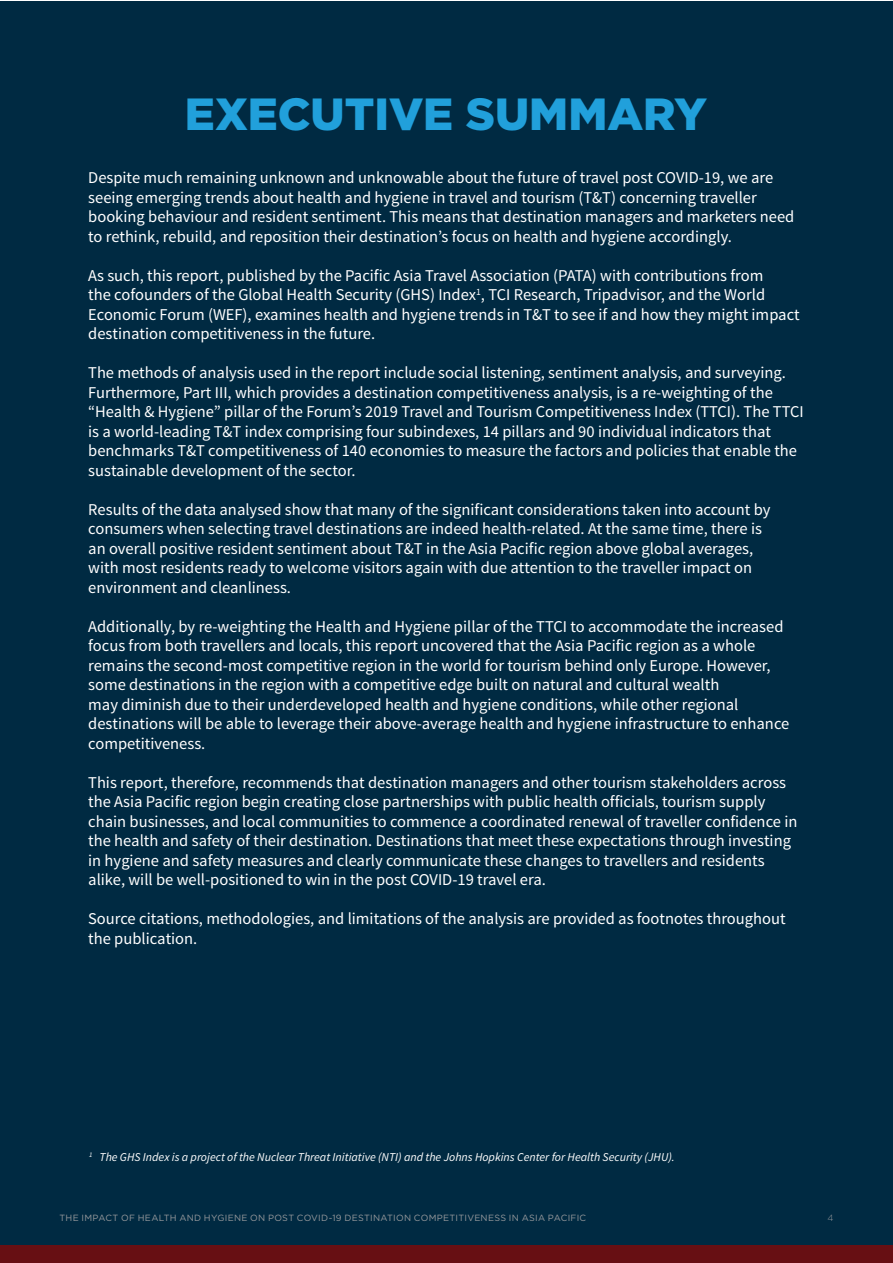
<style>
.page{position:relative;width:893px;height:1263px;background:#fff}
.page>*{position:absolute;margin:0;border:0;box-sizing:border-box;transform-origin:0 0}
.t1{font:900 45px "Gotham";color:#21a0db}
.t2{font:16.5px/19.5px "Source Sans Pro";color:#fff}
.t3{font:italic 12px "Source Sans Pro";color:#fff}
.t4{font:9px "Gotham";letter-spacing:.03em;color:#97999c}
.t5{font:300 9px "Gotham";color:#97999c}
</style>
<div class="page">
<div style="left:0;top:1244px;width:893px;height:19px;background:#670f13"></div>
<div style="left:0;top:1px;width:893px;height:1243px;background:#002a42"></div>
<h1 class="t1" style="left:185px;top:83px;width:523px">EXECUTIVE SUMMARY</h1>
<p class="t2" style="left:88px;top:168px;width:708px">Despite much remaining unknown and unknowable about the future of travel post COVID-19, we are seeing emerging trends about health and hygiene in travel and tourism (T&amp;T) concerning traveller booking behaviour and resident sentiment. This means that destination managers and marketers need to rethink, rebuild, and reposition their destination’s focus on health and hygiene accordingly.</p>
<p class="t2" style="left:88px;top:266px;width:713px">As such, this report, published by the Pacific Asia Travel Association (PATA) with contributions from<br>the cofounders of the Global Health Security (GHS) Index<sup>1</sup>, TCI Research, Tripadvisor, and the World Economic Forum (WEF), examines health and hygiene trends in T&amp;T to see if and how they might impact destination competitiveness in the future.</p>
<p class="t2" style="left:88px;top:363px;width:717px">The methods of analysis used in the report include social listening, sentiment analysis, and surveying.<br>Furthermore, Part III, which provides a destination competitiveness analysis, is a re-weighting of the “Health &amp; Hygiene” pillar of the Forum’s 2019 Travel and Tourism Competitiveness Index (TTCI). The TTCI is a world-leading T&amp;T index comprising four subindexes, 14 pillars and 90 individual indicators that benchmarks T&amp;T competitiveness of 140 economies to measure the factors and policies that enable the sustainable development of the sector.</p>
<p class="t2" style="left:88px;top:500px;width:684px">Results of the data analysed show that many of the significant considerations taken into account by consumers when selecting travel destinations are indeed health-related. At the same time, there is an overall positive resident sentiment about T&amp;T in the Asia Pacific region above global averages, with most residents ready to welcome visitors again with due attention to the traveller impact on environment and cleanliness.</p>
<p class="t2" style="left:88px;top:617px;width:703px">Additionally, by re-weighting the Health and Hygiene pillar of the TTCI to accommodate the increased focus from both travellers and locals, this report uncovered that the Asia Pacific region as a whole remains the second-most competitive region in the world for tourism behind only Europe. However, some destinations in the region with a competitive edge built on natural and cultural wealth<br>may diminish due to their underdeveloped health and hygiene conditions, while other regional destinations will be able to leverage their above-average health and hygiene infrastructure to enhance competitiveness.</p>
<p class="t2" style="left:88px;top:773px;width:711px">This report, therefore, recommends that destination managers and other tourism stakeholders across the Asia Pacific region begin creating close partnerships with public health officials, tourism supply chain businesses, and local communities to commence a coordinated renewal of traveller confidence in the health and safety of their destination. Destinations that meet these expectations through investing in hygiene and safety measures and clearly communicate these changes to travellers and residents alike, will be well-positioned to win in the post COVID-19 travel era.</p>
<p class="t2" style="left:88px;top:909px;width:699px">Source citations, methodologies, and limitations of the analysis are provided as footnotes throughout the publication.</p>
<p class="t3" style="left:89px;top:1149px;width:587px"><sup>1</sup> The GHS Index is a project of the Nuclear Threat Initiative (NTI) and the Johns Hopkins Center for Health Security (JHU).</p>
<p class="t4" style="left:60px;top:1212px;width:528px">THE IMPACT OF HEALTH AND HYGIENE ON POST COVID-19 DESTINATION COMPETITIVENESS IN ASIA PACIFIC</p>
<p class="t5" style="left:827px;top:1212px;width:7px">4</p>
</div>
